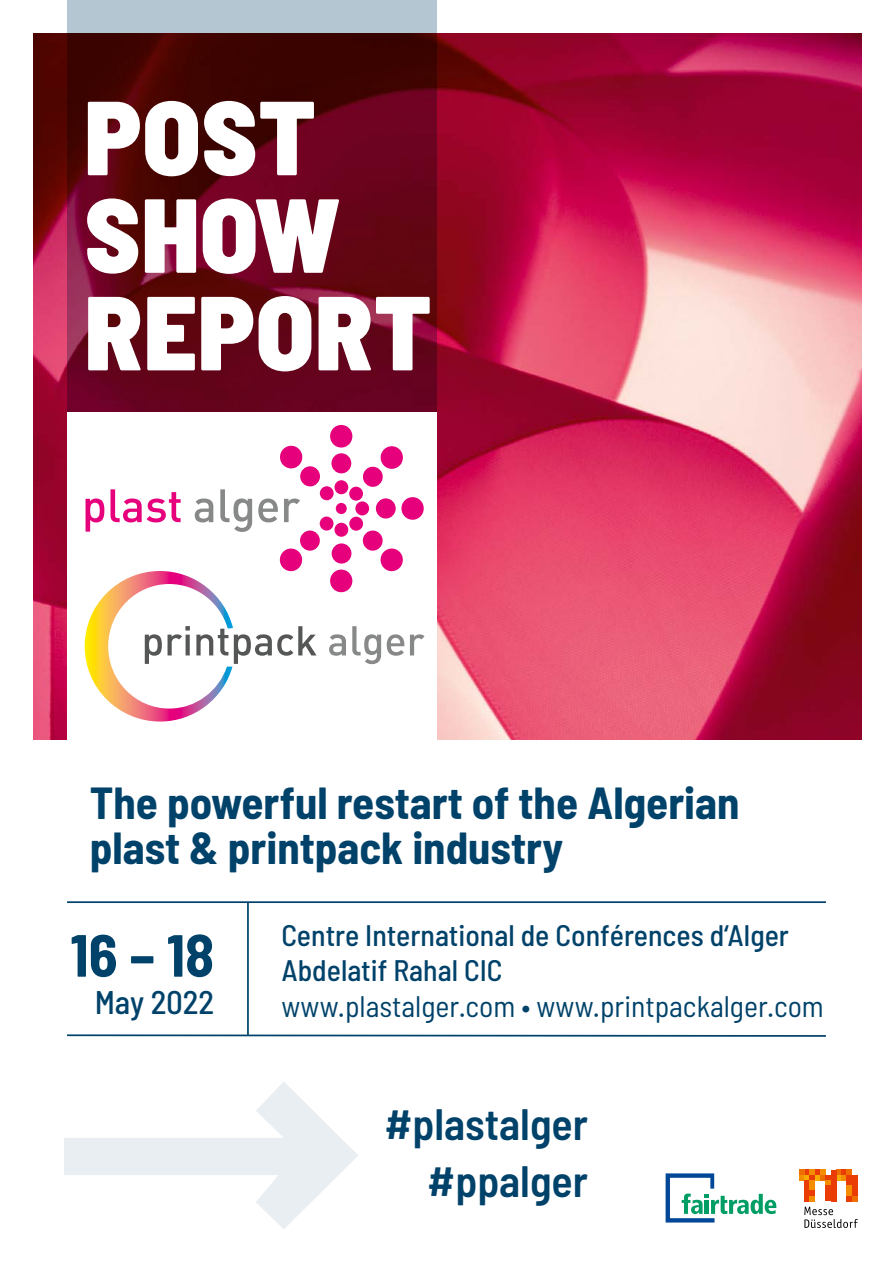
<style>
.page{position:relative;width:893px;height:1263px;background:#fff}
.page>*{position:absolute;margin:0;border:0;box-sizing:border-box;transform-origin:0 0}
.t1{font:900 semi-condensed 105px/97.5px "Barlow";letter-spacing:.01em;color:#fff}
.t2{font:700 semi-condensed 59.4px "Barlow";color:#00426a}
.t3{font:700 semi-condensed 45px/45px "Barlow";color:#00426a}
.t4{font:600 semi-condensed 43.95px/57.4px "Barlow";color:#00426a;text-align:right}
.t5{font:500 semi-condensed 32.85px "Barlow";color:#00426a}
.t6{font:500 semi-condensed 29.7px/35.7px "Barlow";color:#00426a}
.t7{font:semi-condensed 29.7px "Barlow";color:#00426a}
</style>
<div class="page">
<img style="left:34px;top:34px;width:827px;height:706px">
<svg style="left:67px;top:0;width:370px;height:412px;background:#641424"></svg>
<div style="left:67px;top:412px;width:370px;height:347px;background:#fff"></div>
<svg style="left:86px;top:498px;width:18px;height:34px"></svg>
<svg style="left:110px;top:489px;width:71px;height:33px"></svg>
<svg style="left:195px;top:498px;width:18px;height:24px"></svg>
<svg style="left:220px;top:489px;width:32px;height:43px"></svg>
<svg style="left:258px;top:498px;width:20px;height:24px"></svg>
<svg style="left:284px;top:498px;width:16px;height:24px"></svg>
<div style="left:330px;top:425px;width:22px;height:23px;background:#e6007c;border-radius:50%"></div>
<div style="left:381px;top:446px;width:22px;height:23px;background:#e6007c;border-radius:50%"></div>
<div style="left:401px;top:497px;width:23px;height:23px;background:#e6007c;border-radius:50%"></div>
<div style="left:381px;top:548px;width:22px;height:23px;background:#e6007c;border-radius:50%"></div>
<div style="left:330px;top:570px;width:22px;height:22px;background:#e6007c;border-radius:50%"></div>
<div style="left:280px;top:548px;width:22px;height:23px;background:#e6007c;border-radius:50%"></div>
<div style="left:280px;top:446px;width:22px;height:22px;background:#e6007c;border-radius:50%"></div>
<div style="left:300px;top:466px;width:20px;height:20px;background:#e6007c;border-radius:50%"></div>
<div style="left:331px;top:453px;width:20px;height:20px;background:#e6007c;border-radius:50%"></div>
<div style="left:363px;top:467px;width:20px;height:20px;background:#e6007c;border-radius:50%"></div>
<div style="left:376px;top:498px;width:20px;height:20px;background:#e6007c;border-radius:50%"></div>
<div style="left:363px;top:530px;width:20px;height:21px;background:#e6007c;border-radius:50%"></div>
<div style="left:332px;top:543px;width:19px;height:20px;background:#e6007c;border-radius:50%"></div>
<div style="left:300px;top:530px;width:20px;height:21px;background:#e6007c;border-radius:50%"></div>
<div style="left:320px;top:517px;width:13px;height:14px;background:#e6007c;border-radius:50%"></div>
<div style="left:334px;top:523px;width:14px;height:14px;background:#e6007c;border-radius:50%"></div>
<div style="left:349px;top:517px;width:14px;height:14px;background:#e6007c;border-radius:50%"></div>
<div style="left:355px;top:501px;width:14px;height:14px;background:#e6007c;border-radius:50%"></div>
<div style="left:349px;top:487px;width:14px;height:14px;background:#e6007c;border-radius:50%"></div>
<div style="left:334px;top:480px;width:14px;height:14px;background:#e6007c;border-radius:50%"></div>
<div style="left:320px;top:486px;width:14px;height:14px;background:#e6007c;border-radius:50%"></div>
<div style="left:336px;top:503px;width:11px;height:11px;background:#e6007c;border-radius:50%"></div>
<svg style="left:329px;top:634px;width:17px;height:22px"></svg>
<svg style="left:352px;top:626px;width:29px;height:38px"></svg>
<svg style="left:387px;top:634px;width:17px;height:22px"></svg>
<svg style="left:410px;top:634px;width:15px;height:21px"></svg>
<svg style="left:85px;top:571px;width:232px;height:150px"></svg>
<svg style="left:804px;top:1207px;width:54px;height:21px"></svg>
<div style="left:852px;top:1175px;width:5px;height:21px;background:#ea3c05"></div>
<div style="left:804px;top:1180px;width:6px;height:21px;background:#ea3c05"></div>
<div style="left:810px;top:1180px;width:5px;height:11px;background:#f48e00"></div>
<svg style="left:810px;top:1191px;width:5px;height:10px"></svg>
<div style="left:847px;top:1185px;width:5px;height:11px;background:#f48e00"></div>
<svg style="left:799px;top:1170px;width:53px;height:15px"></svg>
<div style="left:826px;top:1185px;width:5px;height:16px;background:#ea3c05"></div>
<div style="left:831px;top:1170px;width:5px;height:31px;background:#ea3c05"></div>
<svg style="left:847px;top:1196px;width:10px;height:5px"></svg>
<svg style="left:666px;top:1173px;width:110px;height:49px"></svg>
<hr style="left:67px;top:901px;width:759px;height:2px;background:#00426a">
<svg style="left:67px;top:1034px;width:759px;height:3px;background:#6b91a8"></svg>
<hr style="left:247px;top:902px;width:2px;height:133px;background:#00426a">
<svg style="left:64px;top:1082px;width:294px;height:147px"></svg>
<h1 class="t1" style="left:85px;top:87px;width:348px">POST<br>SHOW<br>REPORT</h1>
<h3 class="t3" style="left:90px;top:779px;width:651px">The powerful restart of the Algerian plast &amp; printpack industry</h3>
<h2 class="t2" style="left:70px;top:918px;width:145px">16 – 18</h2>
<p class="t5" style="left:95px;top:982px;width:121px">May 2022</p>
<p class="t6" style="left:281px;top:916px;width:509px">Centre International de Conférences d‘Alger<br>Abdelatif Rahal CIC</p>
<p class="t7" style="left:281px;top:988px;width:544px">www.plastalger.com • www.printpackalger.com</p>
<h3 class="t4" style="left:384px;top:1094px;width:205px">#plastalger #ppalger</h3>
</div>
